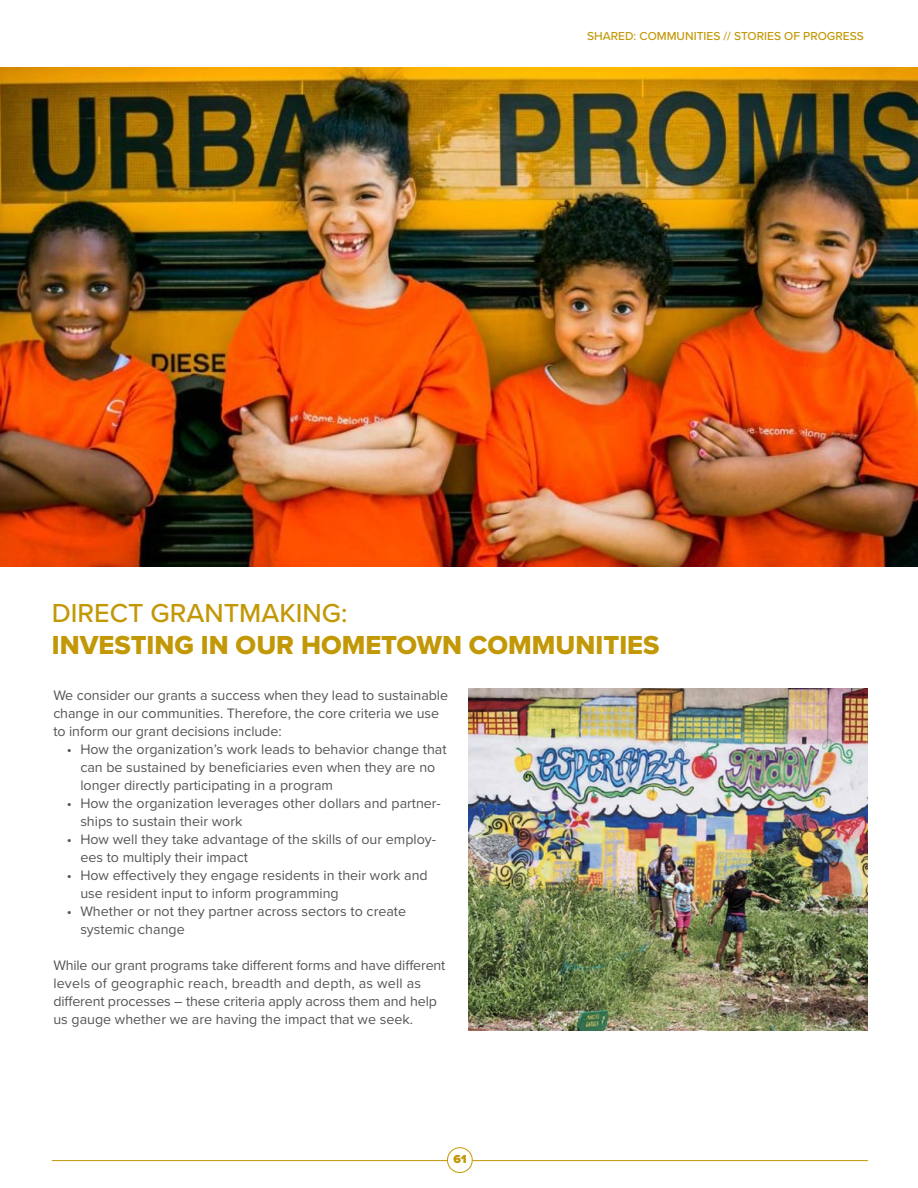
<style>
.page{position:relative;width:918px;height:1188px;background:#fff}
.page>*{position:absolute;margin:0;border:0;box-sizing:border-box;transform-origin:0 0}
.t1{font:27px/32.4px "Proxima Nova Extrabld";color:#c29807}
.Body_Copy{font:14.25px/18px "Proxima Nova";color:#545555}
.t2{font:500 12px "Proxima Nova";color:#c29807}
.t3{font:900 12px "Proxima Nova";color:#c29807}
.s1{font-family:"Proxima Nova";font-weight:500}
.s2{color:#fff}
</style>
<div class="page">
<img style="left:0;top:68px;width:918px;height:499px">
<hr style="left:52px;top:1160px;width:395px;height:1px;background:#c29807">
<hr style="left:473px;top:1160px;width:395px;height:1px;background:#c29807">
<div style="left:447px;top:1147px;width:26px;height:26px;border:1px solid #c29807;border-radius:50%"></div>
<img style="left:468px;top:688px;width:400px;height:342px">
<p class="t2" style="left:587px;top:29px;width:278px">SHARED: COMMUNITIES // STORIES OF PROGRESS</p>
<p class="t1" style="left:52px;top:598px;width:609px"><span class="s1">DIRECT GRANTMAKING:<br></span>INVESTING IN OUR HOMETOWN COMMUNITIES</p>
<p class="Body_Copy" style="left:53px;top:686px;width:396px">We consider our grants a success when they lead to sustainable change in our communities. Therefore, the core criteria we use to inform our grant decisions include:</p>
<p class="Body_Copy" style="left:80px;top:740px;width:368px;text-indent:-14px">• How the organization’s work leads to behavior change that can be sustained by beneficiaries even when they are no longer directly participating in a program</p>
<p class="Body_Copy" style="left:80px;top:794px;width:362px;text-indent:-14px">• How the organization leverages other dollars and partner&shy;ships to sustain their work</p>
<p class="Body_Copy" style="left:80px;top:830px;width:357px;text-indent:-14px">• How well they take advantage of the skills of our employ&shy;ees to multiply their impact</p>
<p class="Body_Copy" style="left:80px;top:866px;width:349px;text-indent:-14px">• How effectively they engage residents in their work and use resident input to inform programming</p>
<p class="Body_Copy" style="left:80px;top:902px;width:327px;text-indent:-14px">• Whether or not they partner across sectors to create systemic change<span class="s2">.</span></p>
<p class="Body_Copy" style="left:53px;top:956px;width:394px">While our grant programs take different forms and have different levels of geographic reach, breadth and depth, as well as different processes – these criteria apply across them and help us gauge whether we are having the impact that we seek.</p>
<p class="t3" style="left:453px;top:1152px;width:15px">61</p>
</div>
